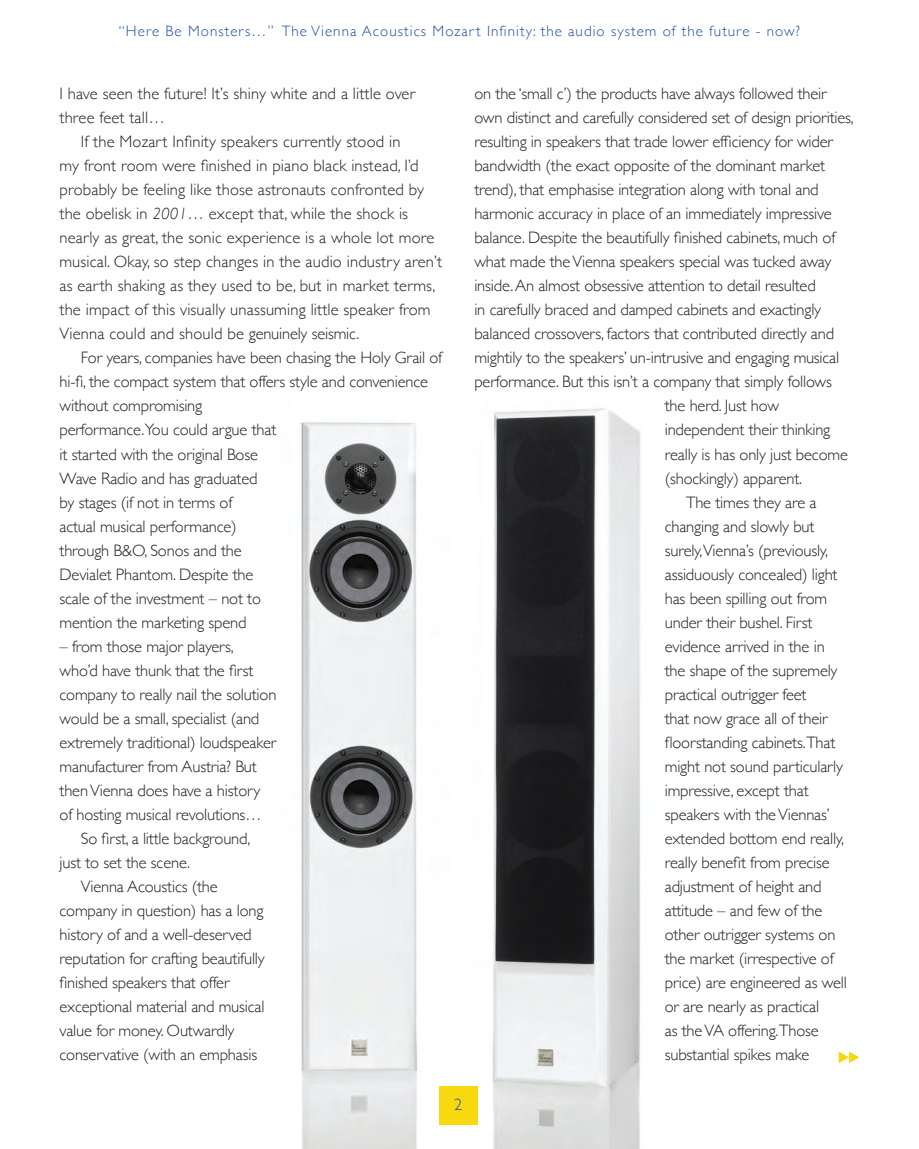
<style>
.page{position:relative;width:919px;height:1149px;background:#fff}
.page>*{position:absolute;margin:0;border:0;box-sizing:border-box;transform-origin:0 0}
.t1{font:300 16.5px/24px "Gill Sans";letter-spacing:-.01em;color:#231f20}
.t2{font:300 16.5px/24px "Gill Sans";letter-spacing:.01em;color:#231f20}
.t3{font:300 16.5px "Gill Sans";color:#244ea1}
.t4{font:300 15px "Gill Sans";letter-spacing:.07em;color:#244ea1}
.s1{font-style:italic}
</style>
<div class="page">
<img style="left:300px;top:408px;width:341px;height:740px">
<div style="left:439px;top:1085px;width:38px;height:39px;background:#f8d80e"></div>
<svg style="left:838px;top:1051px;width:21px;height:11px"></svg>
<p class="t4" style="left:119px;top:19px;width:682px">“Here Be Monsters…” The Vienna Acoustics Mozart Infinity: the audio system of the future - now?</p>
<p class="t2" style="left:60px;top:81px;width:357px">I have seen the future! It’s shiny white and a little over three feet tall…</p>
<p class="t2" style="left:60px;top:129px;width:384px;text-indent:21px">If the Mozart Infinity speakers currently stood in<br>my front room were finished in piano black instead, I’d probably be feeling like those astronauts confronted by the obelisk in <span class="s1">2001</span>… except that, while the shock is nearly as great, the sonic experience is a whole lot more musical. Okay, so step changes in the audio industry aren’t as earth shaking as they used to be, but in market terms, the impact of this visually unassuming little speaker from Vienna could and should be genuinely seismic.</p>
<p class="t1" style="left:60px;top:345px;width:384px;text-indent:21px">For years, companies have been chasing the Holy Grail of hi-fi, the compact system that offers style and convenience without compromising<br>performance.You could argue that<br>it started with the original Bose<br>Wave Radio and has graduated<br>by stages (if not in terms of<br>actual musical performance)<br>through B&amp;O, Sonos and the<br>Devialet Phantom. Despite the<br>scale of the investment – not to<br>mention the marketing spend</p>
<p class="t1" style="left:60px;top:633px;width:176px">– from those major players,</p>
<p class="t1" style="left:60px;top:657px;width:195px">who’d have thunk that the first</p>
<p class="t1" style="left:60px;top:681px;width:218px">company to really nail the solution</p>
<p class="t1" style="left:60px;top:705px;width:201px">would be a small, specialist (and</p>
<p class="t1" style="left:60px;top:729px;width:218px">extremely traditional) loudspeaker</p>
<p class="t1" style="left:60px;top:753px;width:199px">manufacturer from Austria? But</p>
<p class="t1" style="left:60px;top:777px;width:202px">then Vienna does have a history</p>
<p class="t1" style="left:60px;top:801px;width:204px">of hosting musical revolutions…</p>
<p class="t1" style="left:81px;top:825px;width:171px">So first, a little background,</p>
<p class="t1" style="left:60px;top:849px;width:132px">just to set the scene.</p>
<p class="t1" style="left:81px;top:873px;width:138px">Vienna Acoustics (the</p>
<p class="t1" style="left:60px;top:897px;width:205px">company in question) has a long</p>
<p class="t1" style="left:60px;top:921px;width:194px">history of and a well-deserved</p>
<p class="t1" style="left:60px;top:945px;width:206px">reputation for crafting beautifully</p>
<p class="t1" style="left:60px;top:969px;width:171px">finished speakers that offer</p>
<p class="t1" style="left:60px;top:993px;width:206px">exceptional material and musical</p>
<p class="t1" style="left:60px;top:1017px;width:176px">value for money. Outwardly</p>
<p class="t1" style="left:60px;top:1041px;width:199px">conservative (with an emphasis</p>
<p class="t1" style="left:474px;top:81px;width:354px">on the ‘small c’) the products have always followed their</p>
<p class="t1" style="left:474px;top:105px;width:381px">own distinct and carefully considered set of design priorities,</p>
<p class="t1" style="left:474px;top:129px;width:360px">resulting in speakers that trade lower efficiency for wider</p>
<p class="t1" style="left:474px;top:153px;width:352px">bandwidth (the exact opposite of the dominant market</p>
<p class="t1" style="left:474px;top:177px;width:346px">trend), that emphasise integration along with tonal and</p>
<p class="t1" style="left:474px;top:201px;width:358px">harmonic accuracy in place of an immediately impressive</p>
<p class="t1" style="left:474px;top:225px;width:362px">balance. Despite the beautifully finished cabinets, much of</p>
<p class="t1" style="left:474px;top:249px;width:358px">what made the Vienna speakers special was tucked away</p>
<p class="t1" style="left:474px;top:273px;width:343px">inside. An almost obsessive attention to detail resulted</p>
<p class="t1" style="left:474px;top:297px;width:348px">in carefully braced and damped cabinets and exactingly</p>
<p class="t1" style="left:474px;top:321px;width:361px">balanced crossovers, factors that contributed directly and</p>
<p class="t1" style="left:474px;top:345px;width:366px">mightily to the speakers’ un-intrusive and engaging musical</p>
<p class="t1" style="left:474px;top:369px;width:359px">performance. But this isn’t a company that simply follows</p>
<p class="t1" style="left:664px;top:393px;width:116px">the herd. Just how</p>
<p class="t1" style="left:664px;top:417px;width:167px">independent their thinking</p>
<p class="t1" style="left:664px;top:441px;width:185px">really is has only just become</p>
<p class="t1" style="left:664px;top:465px;width:139px">(shockingly) apparent.</p>
<p class="t1" style="left:686px;top:489px;width:132px">The times they are a</p>
<p class="t1" style="left:664px;top:513px;width:151px">changing and slowly but</p>
<p class="t1" style="left:664px;top:537px;width:165px">surely,Vienna’s (previously,</p>
<p class="t1" style="left:664px;top:561px;width:174px">assiduously concealed) light</p>
<p class="t1" style="left:664px;top:585px;width:164px">has been spilling out from</p>
<p class="t1" style="left:664px;top:609px;width:149px">under their bushel. First</p>
<p class="t1" style="left:664px;top:633px;width:161px">evidence arrived in the in</p>
<p class="t1" style="left:664px;top:657px;width:174px">the shape of the supremely</p>
<p class="t1" style="left:664px;top:681px;width:143px">practical outrigger feet</p>
<p class="t1" style="left:664px;top:705px;width:164px">that now grace all of their</p>
<p class="t1" style="left:664px;top:729px;width:172px">floorstanding cabinets.That</p>
<p class="t1" style="left:664px;top:753px;width:180px">might not sound particularly</p>
<p class="t1" style="left:664px;top:777px;width:145px">impressive, except that</p>
<p class="t1" style="left:664px;top:801px;width:166px">speakers with the Viennas’</p>
<p class="t1" style="left:664px;top:825px;width:181px">extended bottom end really,</p>
<p class="t1" style="left:664px;top:849px;width:166px">really benefit from precise</p>
<p class="t1" style="left:664px;top:873px;width:158px">adjustment of height and</p>
<p class="t1" style="left:664px;top:897px;width:159px">attitude – and few of the</p>
<p class="t1" style="left:664px;top:921px;width:172px">other outrigger systems on</p>
<p class="t1" style="left:664px;top:945px;width:170px">the market (irrespective of</p>
<p class="t1" style="left:664px;top:969px;width:184px">price) are engineered as well</p>
<p class="t1" style="left:664px;top:993px;width:156px">or are nearly as practical</p>
<p class="t1" style="left:664px;top:1017px;width:155px">as the VA offering.Those</p>
<p class="t1" style="left:664px;top:1041px;width:146px">substantial spikes make</p>
<p class="t3" style="left:454px;top:1091px;width:10px">2</p>
</div>
